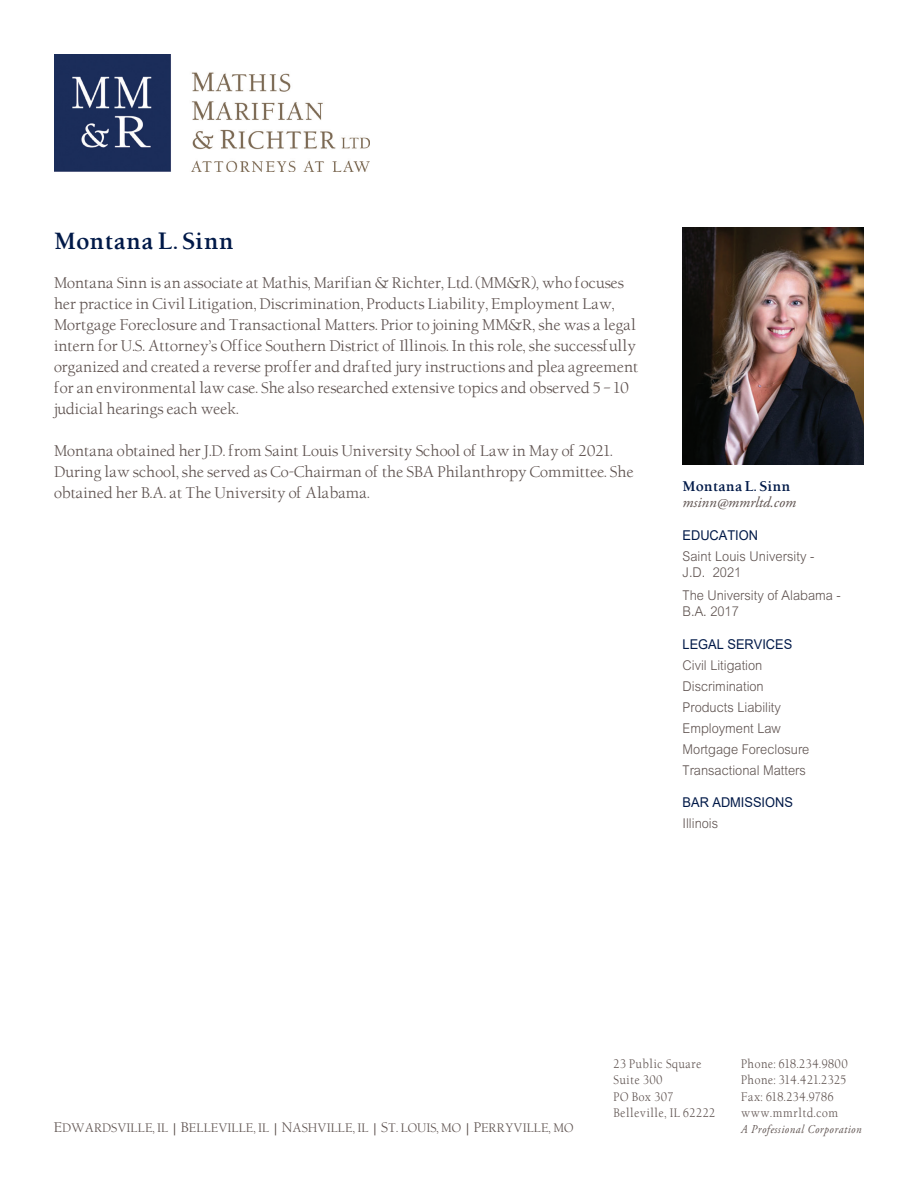
<style>
.page{position:relative;width:918px;height:1188px;background:#fff}
.page>*{position:absolute;margin:0;border:0;box-sizing:border-box;transform-origin:0 0}
.t1{font:700 22.5px "Berkeley Oldstyle";color:#001948}
.t2{font:15px/21px "Berkeley Oldstyle";letter-spacing:-.005em;color:#5d514e}
.t3{font:italic 15px "Adobe Garamond Pro";color:#5d514e}
.t4{font:300 13.5px/16.5px "Arial MT Std";color:#5d514e;scale:.95 1}
.t5{font:13.5px "Arial";color:#001948;scale:.95 1}
.t6{font:700 13.5px "Berkeley Oldstyle";color:#001948}
.t7{font:12px "Berkeley Oldstyle";letter-spacing:.05em;color:#5d514e;scale:.9 1}
.t8{font:12px "Berkeley Oldstyle";color:#5d514e}
.t9{font:italic 12px "Adobe Garamond Pro";letter-spacing:.05em;color:#5d514e;scale:.9 1}
.s1{font-size:13.5px}
</style>
<div class="page">
<img style="left:683px;top:227px;width:181px;height:237px">
<img style="left:54px;top:54px;width:316px;height:117px">
<p class="t1" style="left:54px;top:227px;width:182px">Montana L. Sinn</p>
<p class="t2" style="left:54px;top:273px;width:586px">Montana Sinn is an associate at Mathis, Marifian &amp; Richter, Ltd. (MM&amp;R), who focuses her practice in Civil Litigation, Discrimination, Products Liability, Employment Law, Mortgage Foreclosure and Transactional Matters. Prior to joining MM&amp;R, she was a legal intern for U.S. Attorney’s Office Southern District of Illinois. In this role, she successfully organized and created a reverse proffer and drafted jury instructions and plea agreement for an environmental law case. She also researched extensive topics and observed 5 – 10 judicial hearings each week.</p>
<p class="t2" style="left:54px;top:441px;width:581px">Montana obtained her J.D. from Saint Louis University School of Law in May of 2021.<br>During law school, she served as Co-Chairman of the SBA Philanthropy Committee. She obtained her B.A. at The University of Alabama.</p>
<p class="t6" style="left:683px;top:478px;width:110px">Montana L. Sinn</p>
<p class="t3" style="left:683px;top:494px;width:115px">msinn@mmrltd.com</p>
<p class="t5" style="left:683px;top:526px;width:81px">EDUCATION</p>
<p class="t4" style="left:683px;top:548px;width:140px">Saint Louis University -<br>J.D. 2021</p>
<p class="t4" style="left:683px;top:587px;width:168px">The University of Alabama -<br>B.A. 2017</p>
<p class="t5" style="left:683px;top:635px;width:117px">LEGAL SERVICES</p>
<p class="t4" style="left:683px;top:657px;width:86px">Civil Litigation</p>
<p class="t4" style="left:683px;top:678px;width:87px">Discrimination</p>
<p class="t4" style="left:683px;top:699px;width:105px">Products Liability</p>
<p class="t4" style="left:683px;top:720px;width:105px">Employment Law</p>
<p class="t4" style="left:683px;top:741px;width:135px">Mortgage Foreclosure</p>
<p class="t4" style="left:683px;top:762px;width:131px">Transactional Matters</p>
<p class="t5" style="left:683px;top:793px;width:118px">BAR ADMISSIONS</p>
<p class="t4" style="left:683px;top:815px;width:39px">Illinois</p>
<p class="t8" style="left:54px;top:1121px;width:521px"><span class="s1">E</span>DWARDSVILLE, IL | <span class="s1">B</span>ELLEVILLE, IL | <span class="s1">N</span>ASHVILLE, IL | <span class="s1">S</span>T. LOUIS, MO | <span class="s1">P</span>ERRYVILLE, MO</p>
<p class="t7" style="left:614px;top:1057px;width:99px">23 Public Square</p>
<p class="t7" style="left:741px;top:1057px;width:120px">Phone: 618.234.9800</p>
<p class="t7" style="left:614px;top:1073px;width:56px">Suite 300</p>
<p class="t7" style="left:741px;top:1073px;width:118px">Phone: 314.421.2325</p>
<p class="t7" style="left:614px;top:1089px;width:68px">PO Box 307</p>
<p class="t7" style="left:741px;top:1089px;width:104px">Fax: 618.234.9786</p>
<p class="t7" style="left:614px;top:1106px;width:115px">Belleville, IL 62222</p>
<p class="t7" style="left:741px;top:1106px;width:109px">www.mmrltd.com</p>
<p class="t9" style="left:741px;top:1122px;width:135px">A Professional Corporation</p>
</div>
